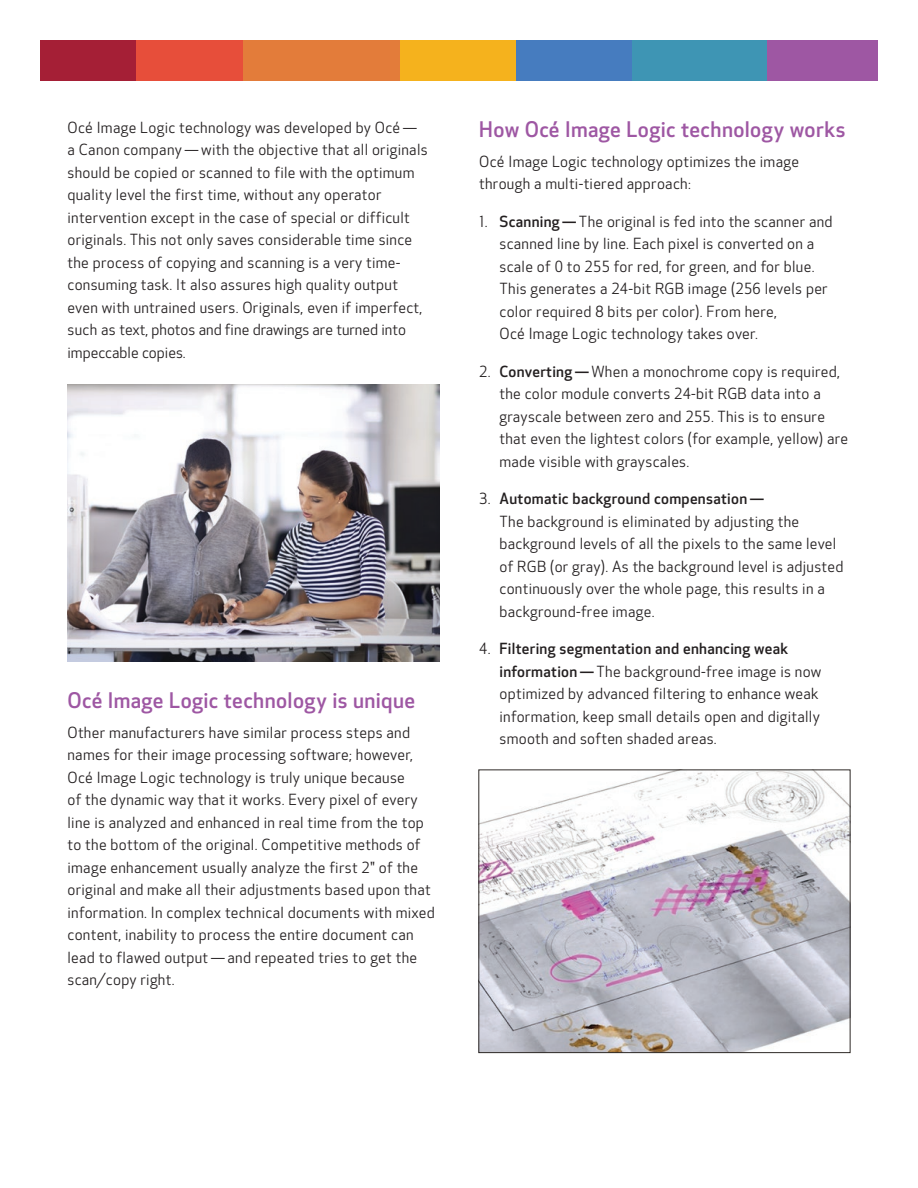
<style>
.page{position:relative;width:918px;height:1188px;background:#fff}
.page>*{position:absolute;margin:0;border:0;box-sizing:border-box;transform-origin:0 0}
.t1{font:500 21px "Optic Sans 301";letter-spacing:.02em;color:#9e57a3}
.t2{font:15px/22.5px "Optic Sans 201";letter-spacing:.02em;color:#231f20}
.t3{font:500 15px "Optic Sans 301";letter-spacing:.02em;color:#231f20}
.s1{font-family:"Optic Sans 301";font-weight:500}
.s2{font-family:"Optic Sans 201";font-weight:400}
</style>
<div class="page">
<div style="left:136px;top:40px;width:107px;height:41px;background:#e74e3a"></div>
<div style="left:243px;top:40px;width:157px;height:41px;background:#e37c3a"></div>
<div style="left:400px;top:40px;width:117px;height:41px;background:#f5b21d"></div>
<div style="left:517px;top:40px;width:116px;height:41px;background:#467cbf"></div>
<div style="left:767px;top:40px;width:111px;height:41px;background:#9e57a3"></div>
<div style="left:40px;top:40px;width:96px;height:41px;background:#a51f36"></div>
<div style="left:632px;top:40px;width:135px;height:41px;background:#3e95b4"></div>
<img style="left:480px;top:772px;width:368px;height:279px">
<div style="left:478px;top:770px;width:372px;height:283px;border:1px solid #2e2926"></div>
<img style="left:68px;top:384px;width:372px;height:278px">
<p class="t2" style="left:68px;top:117px;width:362px">Océ Image Logic technology was developed by Océ — a Canon company — with the objective that all originals should be copied or scanned to file with the optimum quality level the first time, without any operator intervention except in the case of special or difficult originals. This not only saves considerable time since the process of copying and scanning is a very time&shy;consuming task. It also assures high quality output even with untrained users. Originals, even if imperfect, such as text, photos and fine drawings are turned into impeccable copies.</p>
<h1 class="t1" style="left:68px;top:689px;width:349px">Océ Image Logic technology is unique</h1>
<p class="t2" style="left:68px;top:721px;width:369px">Other manufacturers have similar process steps and names for their image processing software; however, Océ Image Logic technology is truly unique because<br>of the dynamic way that it works. Every pixel of every line is analyzed and enhanced in real time from the top to the bottom of the original. Competitive methods of image enhancement usually analyze the first 2" of the original and make all their adjustments based upon that information. In complex technical documents with mixed content, inability to process the entire document can lead to flawed output — and repeated tries to get the scan/copy right.</p>
<h1 class="t1" style="left:479px;top:118px;width:368px">How Océ Image Logic technology works</h1>
<p class="t2" style="left:479px;top:150px;width:321px">Océ Image Logic technology optimizes the image through a multi-tiered approach:</p>
<p class="t2" style="left:500px;top:210px;width:335px;text-indent:-20px">1. <span class="s1">Scanning —</span> The original is fed into the scanner and scanned line by line. Each pixel is converted on a scale of 0 to 255 for red, for green, and for blue.<br>This generates a 24-bit RGB image (256 levels per color required 8 bits per color). From here,<br>Océ Image Logic technology takes over.</p>
<p class="t2" style="left:500px;top:361px;width:350px;text-indent:-20px">2. <span class="s1">Converting —</span> When a monochrome copy is required, the color module converts 24-bit RGB data into a grayscale between zero and 255. This is to ensure that even the lightest colors (for example, yellow) are made visible with grayscales.</p>
<p class="t3" style="left:479px;top:490px;width:287px"><span class="s2">3.</span> Automatic background compensation —</p>
<p class="t2" style="left:500px;top:511px;width:346px">The background is eliminated by adjusting the background levels of all the pixels to the same level of RGB (or gray). As the background level is adjusted continuously over the whole page, this results in a background-free image.</p>
<p class="t3" style="left:479px;top:640px;width:311px"><span class="s2">4.</span> Filtering segmentation and enhancing weak</p>
<p class="t2" style="left:500px;top:661px;width:323px"><span class="s1">information —</span> The background-free image is now optimized by advanced filtering to enhance weak information, keep small details open and digitally smooth and soften shaded areas.</p>
</div>
